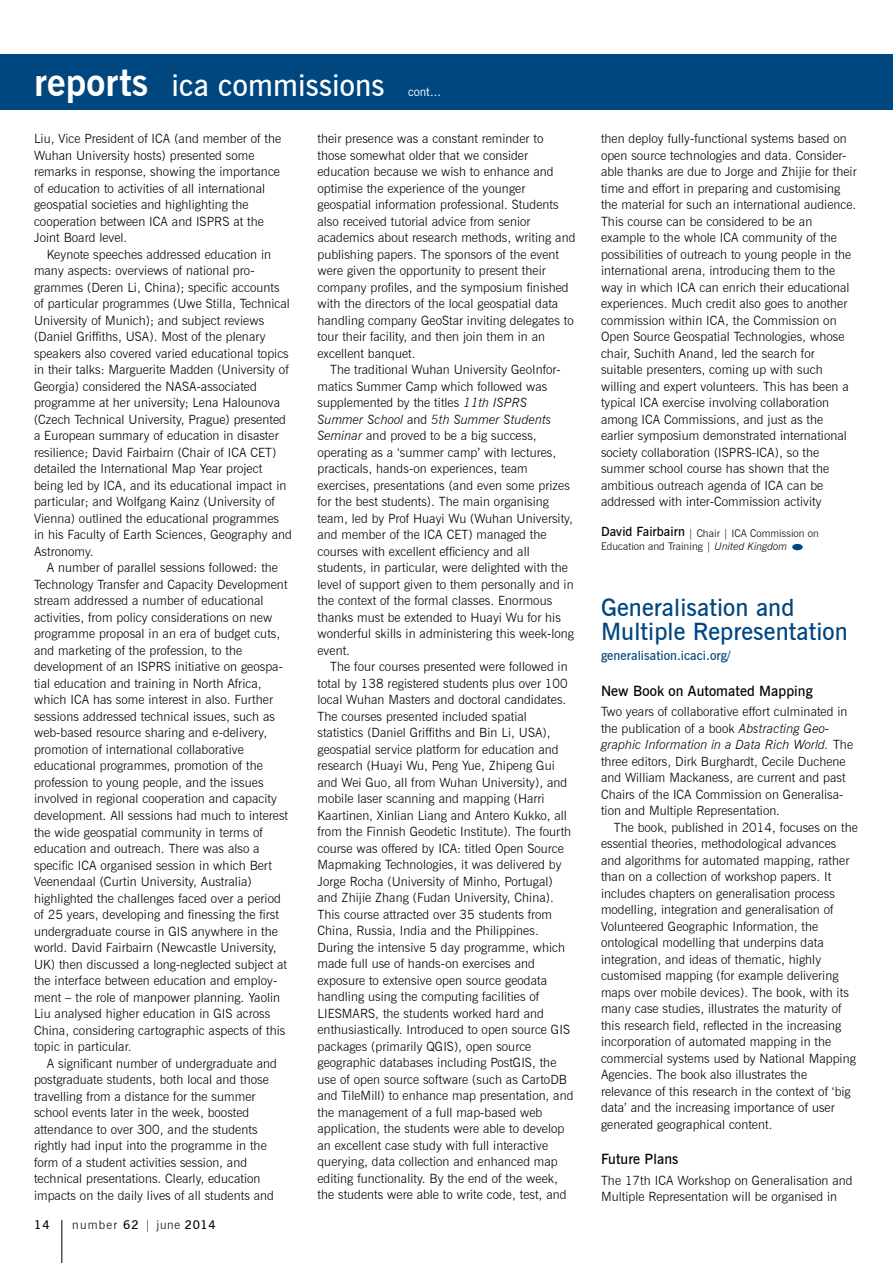
<style>
.page{position:relative;width:893px;height:1263px;background:#fff}
.page>*{position:absolute;margin:0;border:0;box-sizing:border-box;transform-origin:0 0}
.t1{font:600 30px "News Gothic BT";letter-spacing:.005em;color:#fff}
.t2{font:600 24px/24px "News Gothic BT";letter-spacing:.005em;color:#00467f}
.t3{font:600 14.25px "News Gothic BT";letter-spacing:.005em;color:#000}
.t4{font:300 12.75px/16.5px "News Gothic BT";letter-spacing:.005em;color:#000}
.t5{font:600 12.75px "News Gothic BT";letter-spacing:.005em;color:#00467f}
.t6{font:300 12px "News Gothic BT";letter-spacing:.1em;color:#000}
.t7{font:12px "News Gothic BT";color:#fff}
.t8{font:600 12px "News Gothic BT";color:#000}
.t9{font:300 10.5px/13.5px "News Gothic BT";letter-spacing:.005em;color:#000}
.s1{font-weight:700;font-size:37.5px}
.s2{font-weight:600}
.s3{font-style:italic}
.s4{font-weight:600;font-size:12.75px}
</style>
<div class="page">
<hr style="left:62px;top:1220px;width:1px;height:43px;background:#000">
<div style="left:0;top:55px;width:893px;height:55px;background:#00467f"></div>
<div style="left:792px;top:544px;width:11px;height:6px;background:#00467f;border-radius:50%"></div>
<h1 class="t1" style="left:34px;top:67px;width:352px"><span class="s1">reports</span> ica commissions</h1>
<p class="t7" style="left:408px;top:84px;width:34px">cont...</p>
<p class="t4" style="left:34px;top:131px;width:249px">Liu, Vice President of ICA (and member of the Wuhan University hosts) presented some remarks in response, showing the importance of education to activities of all international geospatial societies and highlighting the cooperation between ICA and ISPRS at the Joint Board level.</p>
<p class="t4" style="left:34px;top:246px;width:259px;text-indent:13px">Keynote speeches addressed education in many aspects: overviews of national pro&shy;grammes (Deren Li, China); specific accounts of particular programmes (Uwe Stilla, Technical University of Munich); and subject reviews (Daniel Griffiths, USA). Most of the plenary speakers also covered varied educational topics in their talks: Marguerite Madden (University of Georgia) considered the NASA-associated programme at her university; Lena Halounova (Czech Technical University, Prague) presented a European summary of education in disaster resilience; David Fairbairn (Chair of ICA CET) detailed the International Map Year project being led by ICA, and its educational impact in particular; and Wolfgang Kainz (University of Vienna) outlined the educational programmes in his Faculty of Earth Sciences, Geography and Astronomy.</p>
<p class="t4" style="left:34px;top:560px;width:256px;text-indent:13px">A number of parallel sessions followed: the Technology Transfer and Capacity Development stream addressed a number of educational activities, from policy considerations on new programme proposal in an era of budget cuts, and marketing of the profession, to the development of an ISPRS initiative on geospa&shy;tial education and training in North Africa, which ICA has some interest in also. Further sessions addressed technical issues, such as web-based resource sharing and e-delivery, promotion of international collaborative educational programmes, promotion of the profession to young people, and the issues involved in regional cooperation and capacity development. All sessions had much to interest the wide geospatial community in terms of education and outreach. There was also a specific ICA organised session in which Bert Veenendaal (Curtin University, Australia) highlighted the challenges faced over a period of 25 years, developing and finessing the first undergraduate course in GIS anywhere in the world. David Fairbairn (Newcastle University, UK) then discussed a long-neglected subject at the interface between education and employ&shy;ment – the role of manpower planning. Yaolin Liu analysed higher education in GIS across China, considering cartographic aspects of this topic in particular.</p>
<p class="t4" style="left:34px;top:1055px;width:244px;text-indent:13px">A significant number of undergraduate and postgraduate students, both local and those travelling from a distance for the summer school events later in the week, boosted attendance to over 300, and the students rightly had input into the programme in the form of a student activities session, and technical presentations. Clearly, education impacts on the daily lives of all students and</p>
<p class="t8" style="left:34px;top:1217px;width:17px">14</p>
<p class="t6" style="left:72px;top:1217px;width:145px">number <span class="s2">62</span> | june <span class="s2">2014</span></p>
<p class="t4" style="left:317px;top:130px;width:259px">their presence was a constant reminder to<br>those somewhat older that we consider education because we wish to enhance and optimise the experience of the younger geospatial information professional. Students also received tutorial advice from senior academics about research methods, writing and publishing papers. The sponsors of the event were given the opportunity to present their company profiles, and the symposium finished with the directors of the local geospatial data handling company GeoStar inviting delegates to tour their facility, and then join them in an excellent banquet.</p>
<p class="t4" style="left:317px;top:361px;width:258px;text-indent:13px">The traditional Wuhan University GeoInfor&shy;matics Summer Camp which followed was supplemented by the titles <span class="s3">11th ISPRS Summer School</span> and <span class="s3">5th Summer Students Seminar</span> and proved to be a big success, operating as a ‘summer camp’ with lectures, practicals, hands-on experiences, team exercises, presentations (and even some prizes for the best students). The main organising team, led by Prof Huayi Wu (Wuhan University, and member of the ICA CET) managed the courses with excellent efficiency and all students, in particular, were delighted with the level of support given to them personally and in the context of the formal classes. Enormous thanks must be extended to Huayi Wu for his wonderful skills in administering this week-long event.</p>
<p class="t4" style="left:317px;top:658px;width:257px;text-indent:13px">The four courses presented were followed in total by 138 registered students plus over 100 local Wuhan Masters and doctoral candidates.<br>The courses presented included spatial statistics (Daniel Griffiths and Bin Li, USA), geospatial service platform for education and research (Huayi Wu, Peng Yue, Zhipeng Gui and Wei Guo, all from Wuhan University), and mobile laser scanning and mapping (Harri Kaartinen, Xinlian Liang and Antero Kukko, all from the Finnish Geodetic Institute). The fourth course was offered by ICA: titled Open Source Mapmaking Technologies, it was delivered by Jorge Rocha (University of Minho, Portugal) and Zhijie Zhang (Fudan University, China).<br>This course attracted over 35 students from China, Russia, India and the Philippines.<br>During the intensive 5 day programme, which made full use of hands-on exercises and exposure to extensive open source geodata handling using the computing facilities of LIESMARS, the students worked hard and enthusiastically. Introduced to open source GIS packages (primarily QGIS), open source geographic databases including PostGIS, the use of open source software (such as CartoDB and TileMill) to enhance map presentation, and the management of a full map-based web application, the students were able to develop an excellent case study with full interactive querying, data collection and enhanced map editing functionality. By the end of the week, the students were able to write code, test, and</p>
<p class="t4" style="left:601px;top:130px;width:257px">then deploy fully-functional systems based on open source technologies and data. Consider&shy;able thanks are due to Jorge and Zhijie for their time and effort in preparing and customising the material for such an international audience.<br>This course can be considered to be an example to the whole ICA community of the possibilities of outreach to young people in the international arena, introducing them to the way in which ICA can enrich their educational experiences. Much credit also goes to another commission within ICA, the Commission on Open Source Geospatial Technologies, whose chair, Suchith Anand, led the search for suitable presenters, coming up with such willing and expert volunteers. This has been a typical ICA exercise involving collaboration among ICA Commissions, and just as the earlier symposium demonstrated international society collaboration (ISPRS-ICA), so the summer school course has shown that the ambitious outreach agenda of ICA can be addressed with inter-Commission activity</p>
<p class="t9" style="left:601px;top:526px;width:219px"><span class="s4">David Fairbairn</span> | Chair | ICA Commission on<br>Education and Training | <span class="s3">United Kingdom</span></p>
<h2 class="t2" style="left:601px;top:595px;width:248px">Generalisation and<br>Multiple Representation</h2>
<p class="t5" style="left:601px;top:648px;width:131px">generalisation.icaci.org/</p>
<p class="t3" style="left:601px;top:682px;width:213px">New Book on Automated Mapping</p>
<p class="t4" style="left:601px;top:703px;width:254px">Two years of collaborative effort culminated in the publication of a book <span class="s3">Abstracting Geo&shy;graphic Information in a Data Rich World.</span> The three editors, Dirk Burghardt, Cecile Duchene and William Mackaness, are current and past Chairs of the ICA Commission on Generalisa&shy;tion and Multiple Representation.</p>
<p class="t4" style="left:601px;top:819px;width:258px;text-indent:13px">The book, published in 2014, focuses on the essential theories, methodological advances and algorithms for automated mapping, rather than on a collection of workshop papers. It includes chapters on generalisation process modelling, integration and generalisation of Volunteered Geographic Information, the ontological modelling that underpins data integration, and ideas of thematic, highly customised mapping (for example delivering maps over mobile devices). The book, with its many case studies, illustrates the maturity of this research field, reflected in the increasing incorporation of automated mapping in the commercial systems used by National Mapping Agencies. The book also illustrates the relevance of this research in the context of ‘big data’ and the increasing importance of user generated geographical content.</p>
<p class="t3" style="left:601px;top:1150px;width:79px">Future Plans</p>
<p class="t4" style="left:601px;top:1172px;width:253px">The 17th ICA Workshop on Generalisation and<br>Multiple Representation will be organised in</p>
</div>
